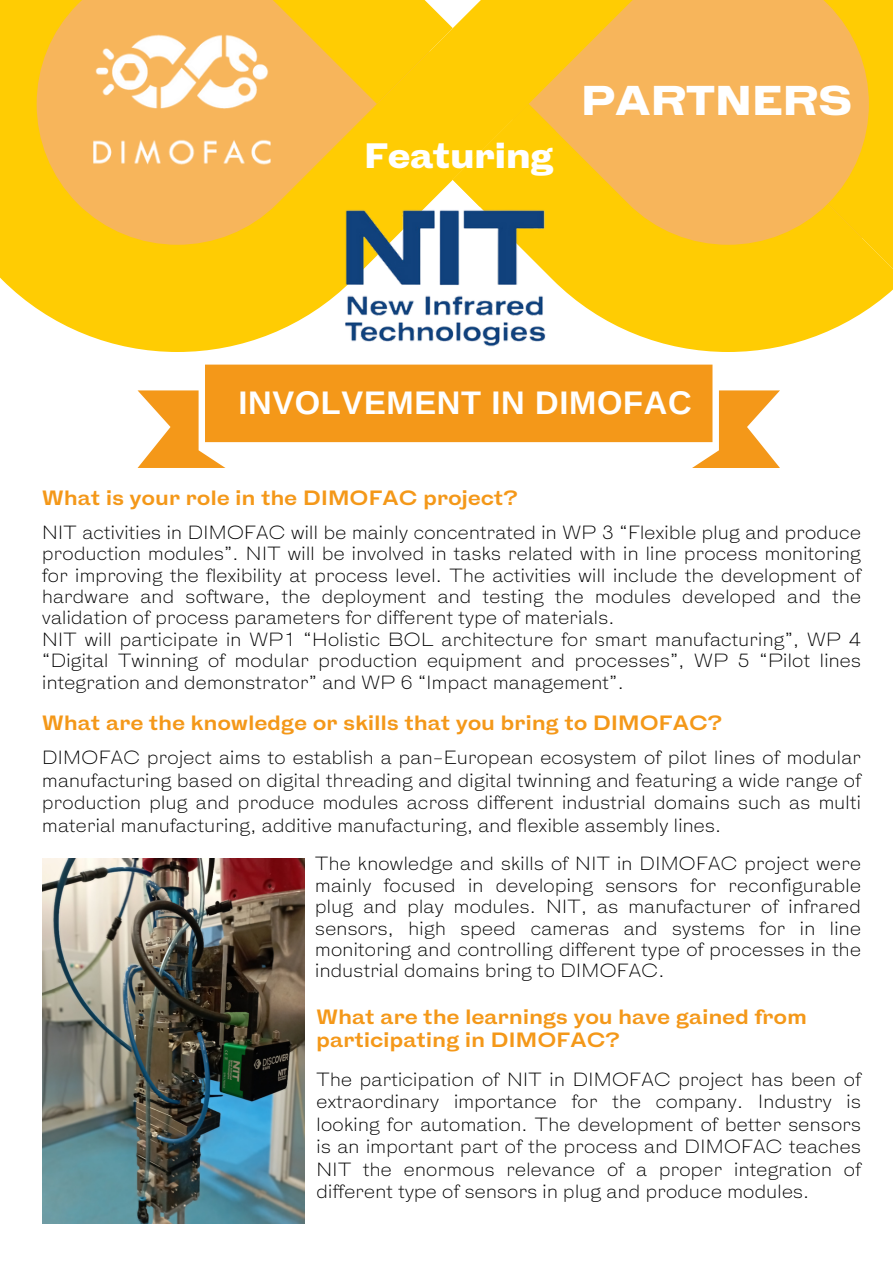
<style>
.page{position:relative;width:893px;height:1264px;background:#fff}
.page>*{position:absolute;margin:0;border:0;box-sizing:border-box;transform-origin:0 0}
.t1{font:900 39.3px "HK Gothic";color:#fff}
.t2{font:900 33.3px "HK Gothic";color:#fff}
.t3{font:700 32.7px "Arimo";letter-spacing:.02em;color:#fff}
.t4{font:700 19.5px/23.7px "HK Gothic";letter-spacing:.02em;color:#f49819}
.t5{font:300 18px/21.3px "HK Gothic";letter-spacing:.02em;color:#000;text-align:justify}
</style>
<div class="page">
<svg style="left:0;top:0;width:892px;height:352px;background:#fbc63a"></svg>
<svg style="left:137px;top:364px;width:642px;height:104px;fill:#f49819"></svg>
<img style="left:336px;top:196px;width:233px;height:156px">
<img style="left:42px;top:858px;width:262px;height:365px">
<p class="t2" style="left:364px;top:138px;width:190px">Featuring</p>
<p class="t1" style="left:581px;top:80px;width:272px">PARTNERS</p>
<p class="t3" style="left:238px;top:385px;width:455px">INVOLVEMENT IN DIMOFAC</p>
<p class="t4" style="left:42px;top:487px;width:477px">What is your role in the DIMOFAC project?</p>
<p class="t5" style="left:42px;top:523px;width:820px">NIT activities in DIMOFAC will be mainly concentrated in WP 3 “Flexible plug and produce production modules”. NIT will be involved in tasks related with in line process monitoring for improving the flexibility at process level. The activities will include the development of hardware and software, the deployment and testing the modules developed and the validation of process parameters for different type of materials.</p>
<p class="t5" style="left:42px;top:630px;width:820px">NIT will participate in WP1 “Holistic BOL architecture for smart manufacturing”, WP 4 “Digital Twinning of modular production equipment and processes”, WP 5 “Pilot lines integration and demonstrator” and WP 6 “Impact management”.</p>
<p class="t4" style="left:42px;top:713px;width:681px">What are the knowledge or skills that you bring to DIMOFAC?</p>
<p class="t5" style="left:42px;top:747px;width:820px;line-height:22.5px">DIMOFAC project aims to establish a pan-European ecosystem of pilot lines of modular manufacturing based on digital threading and digital twinning and featuring a wide range of production plug and produce modules across different industrial domains such as multi material manufacturing, additive manufacturing, and flexible assembly lines.</p>
<p class="t5" style="left:315px;top:854px;width:547px">The knowledge and skills of NIT in DIMOFAC project were mainly focused in developing sensors for reconfigurable plug and play modules. NIT, as manufacturer of infrared sensors, high speed cameras and systems for in line monitoring and controlling different type of processes in the industrial domains bring to DIMOFAC.</p>
<p class="t4" style="left:316px;top:1006px;width:491px">What are the learnings you have gained from participating in DIMOFAC?</p>
<p class="t5" style="left:316px;top:1069px;width:546px;line-height:22.5px">The participation of NIT in DIMOFAC project has been of extraordinary importance for the company. Industry is looking for automation. The development of better sensors is an important part of the process and DIMOFAC teaches NIT the enormous relevance of a proper integration of different type of sensors in plug and produce modules.</p>
</div>
